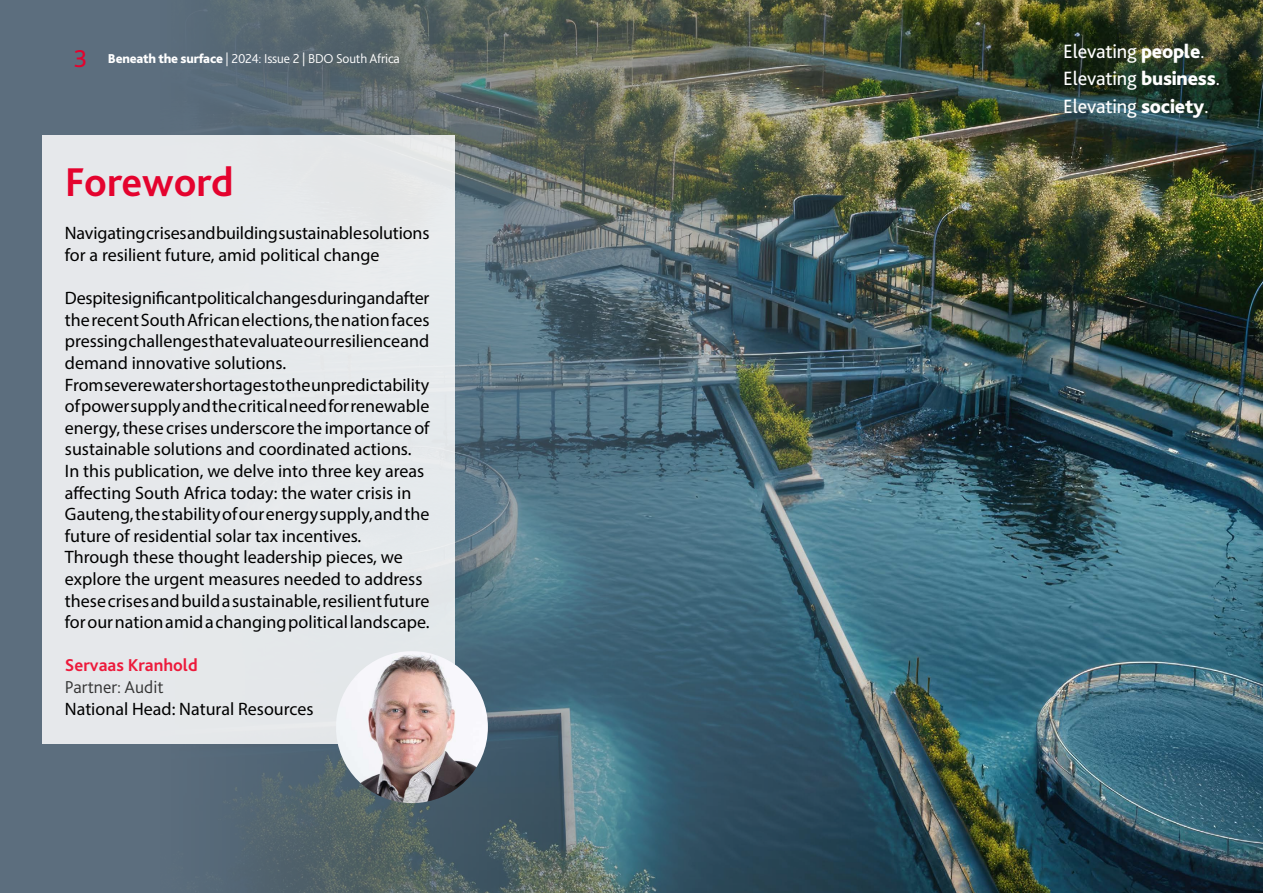
<style>
.page{position:relative;width:1263px;height:893px;background:#fff}
.page>*{position:absolute;margin:0;border:0;box-sizing:border-box;transform-origin:0 0}
.t1{font:700 42px "Bliss Pro";color:#e4032e}
.t2{font:20.25px/27.5px "Bliss Pro";letter-spacing:-.01em;color:#fff}
.t3{font:18px/21.6px "Myriad Pro";color:#000}
.t4{font:700 18px "Bliss Pro";color:#ed1a3b}
.t5{font:300 18px "Bliss Pro";color:#333}
.t6{font:300 13.5px "Bliss Pro";letter-spacing:-.015em;color:#fff}
.s1{font-weight:400;font-size:25.5px;color:#e4032e}
.s2{font-weight:800}
</style>
<div class="page">
<img style="left:957px;top:0;width:306px;height:893px">
<img style="left:0;top:0;width:957px;height:893px">
<div style="left:43px;top:135px;width:412px;height:608px;background:#e6e8eb"></div>
<img style="left:336px;top:651px;width:152px;height:152px;border-radius:76px">
<p class="t6" style="left:74px;top:50px;width:327px"><span class="s1">3</span> <span class="s2">Beneath the surface</span> | 2024: Issue 2 | BDO South Africa</p>
<h1 class="t1" style="left:65px;top:156px;width:170px">Foreword</h1>
<p class="t3" style="left:65px;top:222px;width:366px">Navigating crises and building sustainable solutions for a resilient future, amid political change</p>
<p class="t3" style="left:65px;top:287px;width:366px">Despite significant political changes during and after the recent South African elections, the nation faces pressing challenges that evaluate our resilience and demand innovative solutions.<br>From severe water shortages to the unpredictability of power supply and the critical need for renewable energy, these crises underscore the importance of sustainable solutions and coordinated actions.<br>In this publication, we delve into three key areas affecting South Africa today: the water crisis in Gauteng, the stability of our energy supply, and the future of residential solar tax incentives.<br>Through these thought leadership pieces, we explore the urgent measures needed to address these crises and build a sustainable, resilient future for our nation amid a changing political landscape.</p>
<p class="t4" style="left:65px;top:654px;width:134px">Servaas Kranhold</p>
<p class="t5" style="left:65px;top:676px;width:100px">Partner: Audit</p>
<p class="t3" style="left:65px;top:697px;width:250px">National Head: Natural Resources</p>
<p class="t2" style="left:1063px;top:37px;width:159px">Elevating <span class="s2">people</span>.<br>Elevating <span class="s2">business</span>.<br>Elevating <span class="s2">society</span>.</p>
</div>
